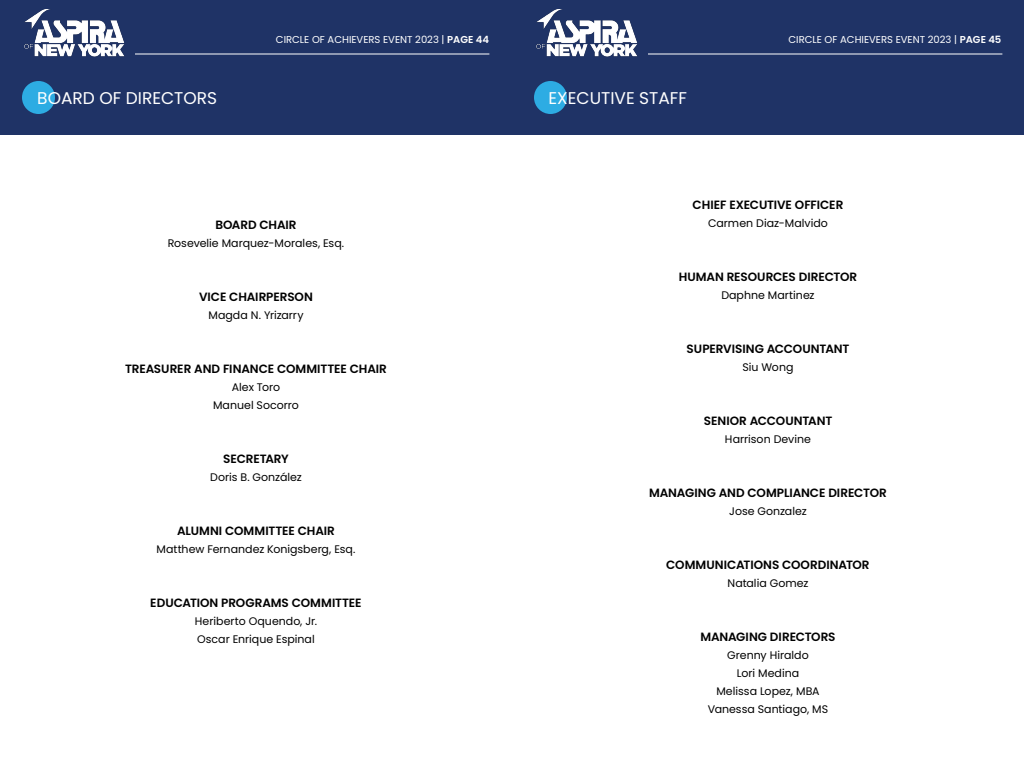
<style>
.page{position:relative;width:1024px;height:768px;background:#fff}
.page>*{position:absolute;margin:0;border:0;box-sizing:border-box;transform-origin:0 0}
.t1{font:17px "Poppins";color:#fff}
.t2{font:600 12px "Poppins";letter-spacing:-.005em;color:#000}
.t3{font:11px/18px "Poppins";color:#000;text-align:center}
.t4{font:10px "Poppins";color:#fff}
.s1{font-weight:600}
</style>
<div class="page">
<div style="left:513px;top:0;width:511px;height:135px;background:#1f3366"></div>
<div style="left:534px;top:81px;width:33px;height:33px;background:#2dace3;border-radius:50%"></div>
<div style="left:0;top:0;width:513px;height:135px;background:#1f3366"></div>
<img style="left:24px;top:10px;width:101px;height:47px">
<img style="left:536px;top:10px;width:102px;height:47px">
<div style="left:22px;top:81px;width:33px;height:33px;background:#2dace3;border-radius:50%"></div>
<hr style="left:135px;top:54px;width:354px;height:1px;background:#fff">
<hr style="left:648px;top:54px;width:354px;height:1px;background:#fff">
<p class="t4" style="left:276px;top:33px;width:215px">CIRCLE OF ACHIEVERS EVENT 2023 | <span class="s1">PAGE 44</span></p>
<p class="t4" style="left:789px;top:33px;width:214px">CIRCLE OF ACHIEVERS EVENT 2023 | <span class="s1">PAGE 45</span></p>
<h1 class="t1" style="left:37px;top:88px;width:181px">BOARD OF DIRECTORS</h1>
<h1 class="t1" style="left:549px;top:88px;width:140px">EXECUTIVE STAFF</h1>
<p class="t2" style="left:215px;top:217px;width:83px">BOARD CHAIR</p>
<p class="t3" style="left:168px;top:234px;width:178px">Rosevelie Marquez-Morales, Esq.</p>
<p class="t2" style="left:199px;top:289px;width:115px">VICE CHAIRPERSON</p>
<p class="t3" style="left:208px;top:306px;width:97px">Magda N. Yrizarry</p>
<p class="t2" style="left:125px;top:361px;width:263px">TREASURER AND FINANCE COMMITTEE CHAIR</p>
<p class="t3" style="left:213px;top:378px;width:87px">Alex Toro<br>Manuel Socorro</p>
<p class="t2" style="left:223px;top:451px;width:67px">SECRETARY</p>
<p class="t3" style="left:210px;top:468px;width:93px">Doris B. González</p>
<p class="t2" style="left:177px;top:523px;width:159px">ALUMNI COMMITTEE CHAIR</p>
<p class="t3" style="left:157px;top:540px;width:200px">Matthew Fernandez Konigsberg, Esq.</p>
<p class="t2" style="left:150px;top:595px;width:213px">EDUCATION PROGRAMS COMMITTEE</p>
<p class="t3" style="left:195px;top:612px;width:124px;text-align:left">Heriberto Oquendo, Jr.<br>Oscar Enrique Espinal</p>
<p class="t2" style="left:693px;top:198px;width:152px">CHIEF EXECUTIVE OFFICER</p>
<p class="t3" style="left:708px;top:214px;width:121px">Carmen Diaz-Malvido</p>
<p class="t2" style="left:679px;top:270px;width:180px">HUMAN RESOURCES DIRECTOR</p>
<p class="t3" style="left:721px;top:286px;width:95px">Daphne Martinez</p>
<p class="t2" style="left:687px;top:342px;width:164px">SUPERVISING ACCOUNTANT</p>
<p class="t3" style="left:742px;top:358px;width:53px">Siu Wong</p>
<p class="t2" style="left:704px;top:414px;width:130px">SENIOR ACCOUNTANT</p>
<p class="t3" style="left:725px;top:430px;width:88px">Harrison Devine</p>
<p class="t2" style="left:649px;top:486px;width:239px">MANAGING AND COMPLIANCE DIRECTOR</p>
<p class="t3" style="left:729px;top:502px;width:79px">Jose Gonzalez</p>
<p class="t2" style="left:666px;top:558px;width:205px">COMMUNICATIONS COORDINATOR</p>
<p class="t3" style="left:728px;top:574px;width:82px">Natalia Gomez</p>
<p class="t2" style="left:700px;top:630px;width:137px">MANAGING DIRECTORS</p>
<p class="t3" style="left:708px;top:646px;width:122px">Grenny Hiraldo<br>Lori Medina<br>Melissa Lopez, MBA<br>Vanessa Santiago, MS</p>
</div>
